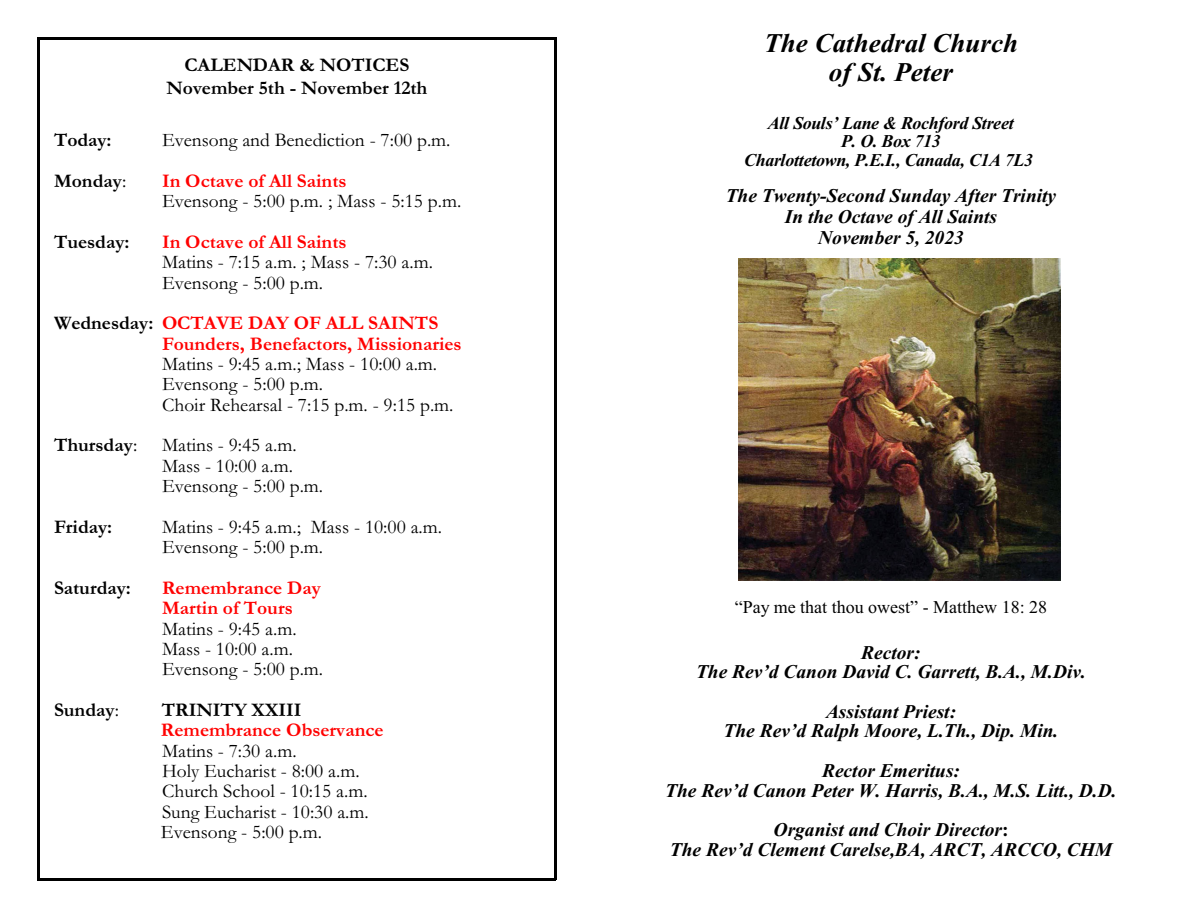
<style>
.page{position:relative;width:1188px;height:918px;background:#fff}
.page>*{position:absolute;margin:0;border:0;box-sizing:border-box;transform-origin:0 0}
.t1{font:italic 700 27px/28.7px "Times New Roman";color:#000;text-align:center}
.t2{font:19.5px/20.4px "Garamond";color:#000}
.t3{font:italic 700 19.5px/20.9px "Times New Roman";color:#000;text-align:center}
.t4{font:700 19.5px/20.4px "Garamond";color:#f00}
.t5{font:700 19.5px/22.6px "Garamond";color:#000;text-align:center}
.t6{font:italic 700 18px/18.6px "Times New Roman";letter-spacing:-.02em;color:#000;text-align:center}
.t7{font:18px "Times New Roman";color:#000}
.s1{font-weight:400}
.s2{color:#000}
.s3{font-style:normal}
</style>
<div class="page">
<hr style="left:38px;top:38px;width:2px;height:842px;background:#000">
<hr style="left:554px;top:38px;width:2px;height:842px;background:#000">
<hr style="left:38px;top:38px;width:518px;height:2px;background:#000">
<hr style="left:38px;top:878px;width:518px;height:2px;background:#000">
<img style="left:739px;top:258px;width:322px;height:322px">
<p class="t5" style="left:166px;top:56px;width:262px">CALENDAR &amp; NOTICES<br>November 5th - November 12th</p>
<p class="t5" style="left:54px;top:131px;width:59px">Today:</p>
<p class="t2" style="left:162px;top:132px;width:290px">Evensong and Benediction - 7:00 p.m.</p>
<p class="t5" style="left:54px;top:172px;width:74px">Monday<span class="s1">:</span></p>
<p class="t4" style="left:162px;top:173px;width:186px">In Octave of All Saints</p>
<p class="t2" style="left:162px;top:193px;width:301px">Evensong - 5:00 p.m. ; Mass - 5:15 p.m.</p>
<p class="t5" style="left:54px;top:233px;width:77px">Tuesday:</p>
<p class="t4" style="left:162px;top:234px;width:186px">In Octave of All Saints</p>
<p class="t2" style="left:162px;top:254px;width:272px">Matins - 7:15 a.m. ; Mass - 7:30 a.m.<br>Evensong - 5:00 p.m.</p>
<p class="t4" style="left:162px;top:315px;width:301px;text-indent:-108px"><span class="s2">Wednesday:</span> OCTAVE DAY OF ALL SAINTS<br>Founders, Benefactors, Missionaries</p>
<p class="t2" style="left:162px;top:356px;width:293px">Matins - 9:45 a.m.; Mass - 10:00 a.m.<br>Evensong - 5:00 p.m.<br>Choir Rehearsal - 7:15 p.m. - 9:15 p.m.</p>
<p class="t5" style="left:54px;top:436px;width:85px">Thursday<span class="s1">:</span></p>
<p class="t2" style="left:162px;top:437px;width:163px">Matins - 9:45 a.m.<br>Mass - 10:00 a.m.<br>Evensong - 5:00 p.m.</p>
<p class="t5" style="left:54px;top:518px;width:60px">Friday:</p>
<p class="t2" style="left:162px;top:519px;width:282px">Matins - 9:45 a.m.; Mass - 10:00 a.m.<br>Evensong - 5:00 p.m.</p>
<p class="t5" style="left:54px;top:579px;width:78px">Saturday:</p>
<p class="t4" style="left:162px;top:580px;width:160px">Remembrance Day<br>Martin of Tours</p>
<p class="t2" style="left:162px;top:620px;width:163px">Matins - 9:45 a.m.<br>Mass - 10:00 a.m.<br>Evensong - 5:00 p.m.</p>
<p class="t5" style="left:54px;top:701px;width:67px">Sunday<span class="s1">:</span></p>
<p class="t5" style="left:162px;top:701px;width:141px">TRINITY XXIII</p>
<p class="t4" style="left:161px;top:722px;width:224px">Remembrance Observance</p>
<p class="t2" style="left:161px;top:743px;width:209px">Matins - 7:30 a.m.<br>Holy Eucharist - 8:00 a.m.<br>Church School - 10:15 a.m.<br>Sung Eucharist - 10:30 a.m.<br>Evensong - 5:00 p.m.</p>
<h1 class="t1" style="left:764px;top:32px;width:255px">The Cathedral Church of St. Peter</h1>
<p class="t6" style="left:744px;top:115px;width:290px">All Souls’ Lane &amp; Rochford Street<br>P. O. Box 713<br>Charlottetown, P.E.I., Canada, C1A 7L3</p>
<p class="t3" style="left:726px;top:187px;width:332px">The Twenty-Second Sunday After Trinity<br>In the Octave of All Saints<br>November 5, 2023</p>
<p class="t7" style="left:735px;top:601px;width:314px">“Pay me that thou owest” - Matthew 18: 28</p>
<p class="t3" style="left:696px;top:644px;width:391px;line-height:19.8px">Rector:<br>The Rev’d Canon David C. Garrett, B.A., M.Div.</p>
<p class="t3" style="left:724px;top:704px;width:336px;line-height:19.6px">Assistant Priest:<br>The Rev’d Ralph Moore, L.Th., Dip. Min.</p>
<p class="t3" style="left:665px;top:762px;width:453px;line-height:19.8px">Rector Emeritus:<br>The Rev’d Canon Peter W. Harris, B.A., M.S. Litt., D.D.</p>
<p class="t3" style="left:670px;top:822px;width:444px;line-height:19.6px">Organist and Choir Director<span class="s3">:<br></span>The Rev’d Clement Carelse,BA, ARCT, ARCCO, CHM</p>
</div>
